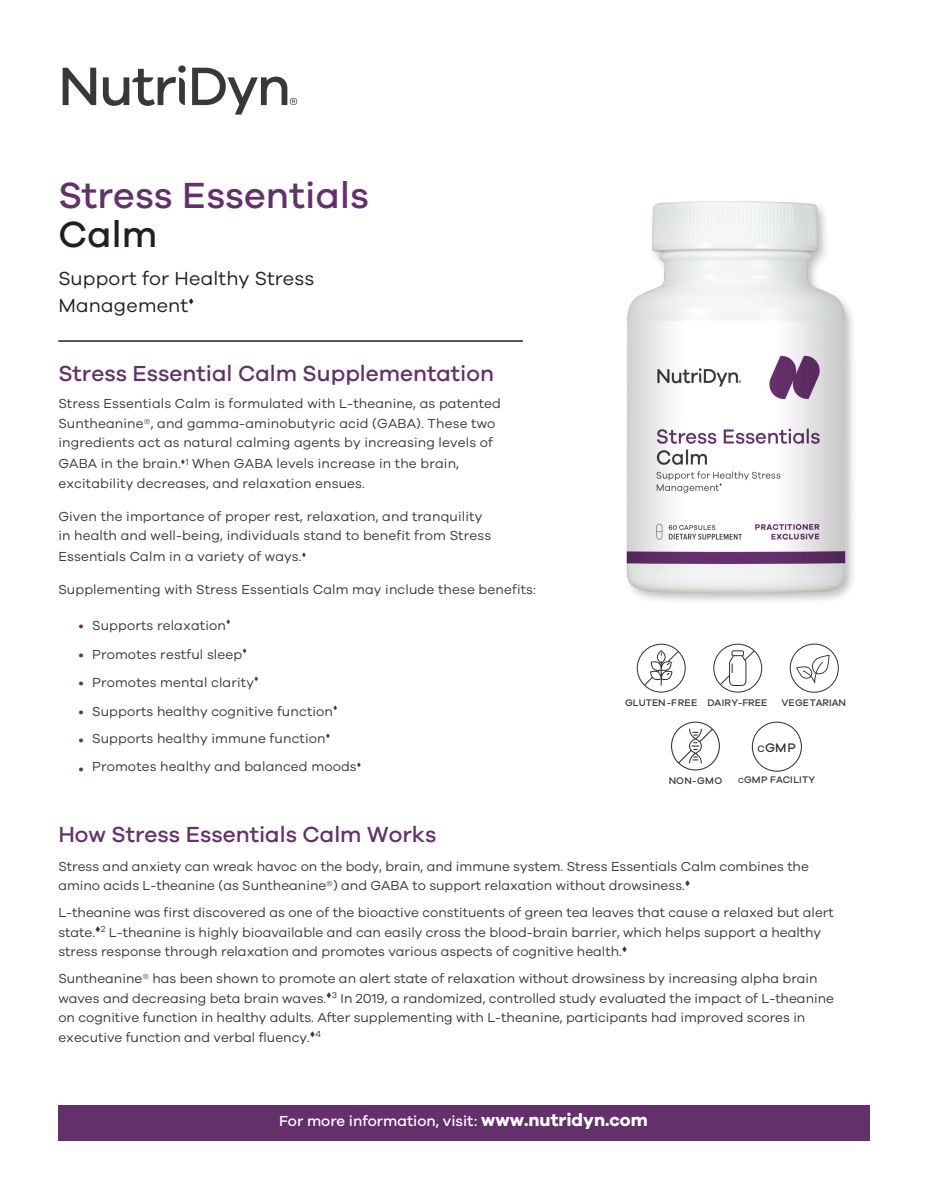
<style>
.page{position:relative;width:927px;height:1197px;background:#fff}
.page>*{position:absolute;margin:0;border:0;box-sizing:border-box;transform-origin:0 0}
.t1{font:500 37.5px/39px "Galano Grotesque";letter-spacing:.005em;color:#63306c}
.t2{font:500 22.5px "Galano Grotesque";color:#63306c}
.t3{font:19.5px/27px "Galano Grotesque";letter-spacing:.01em;color:#231f20}
.t4{font:500 15px "Galano Grotesque";color:#fff}
.t5{font:13.5px/19.5px "Galano Grotesque";color:#363936}
.t6{font:500 12.75px "Galano Grotesque";color:#323332}
.t7{font:500 9.9px "Galano Grotesque";color:#323332}
.s1{color:#231f20}
.s2{color:#63306c}
.s3{font-size:9.6px}
.s4{font-size:7.65px}
.s5{font-weight:700;font-size:18px}
</style>
<div class="page">
<div style="left:58px;top:1105px;width:811px;height:35px;background:#63306c"></div>
<svg style="left:671px;top:721px;width:49px;height:49px"></svg>
<svg style="left:637px;top:644px;width:48px;height:48px"></svg>
<svg style="left:713px;top:644px;width:49px;height:48px"></svg>
<svg style="left:789px;top:643px;width:50px;height:50px"></svg>
<svg style="left:752px;top:721px;width:50px;height:50px"></svg>
<hr style="left:58px;top:340px;width:465px;height:2px;background:#231f20">
<svg style="left:63px;top:68px;width:33px;height:37px"></svg>
<svg style="left:192px;top:68px;width:105px;height:47px"></svg>
<svg style="left:103px;top:65px;width:83px;height:41px"></svg>
<div style="left:624px;top:198px;width:233px;height:407px;background:#231f20;opacity:.29"></div>
<img style="left:625px;top:198px;width:227px;height:399px">
<p class="t1" style="left:58px;top:174px;width:312px">Stress Essentials<br><span class="s1">Calm</span></p>
<p class="t3" style="left:58px;top:264px;width:257px">Support for Healthy Stress<br>Management</p>
<p class="t2" style="left:58px;top:360px;width:437px">Stress Essential Calm Supplementation</p>
<p class="t5" style="left:58px;top:394px;width:444px">Stress Essentials Calm is formulated with L-theanine, as patented<br>Suntheanine®, and gamma-aminobutyric acid (GABA). These two ingredients act as natural calming agents by increasing levels of</p>
<p class="t5" style="left:58px;top:454px;width:402px">GABA in the brain.▼<sup>1</sup> When GABA levels increase in the brain, excitability decreases, and relaxation ensues.</p>
<p class="t5" style="left:58px;top:506px;width:434px">Given the importance of proper rest, relaxation, and tranquility in health and well-being, individuals stand to benefit from Stress</p>
<p class="t5" style="left:58px;top:547px;width:245px">Essentials Calm in a variety of ways.</p>
<p class="t5" style="left:58px;top:580px;width:479px">Supplementing with Stress Essentials Calm may include these benefits:</p>
<p class="t5" style="left:79px;top:616px;width:149px"><span class="s2">•</span> Supports relaxation</p>
<p class="t5" style="left:79px;top:644px;width:165px"><span class="s2">•</span> Promotes restful sleep</p>
<p class="t5" style="left:79px;top:673px;width:177px"><span class="s2">•</span> Promotes mental clarity</p>
<p class="t5" style="left:79px;top:701px;width:256px"><span class="s2">•</span> Supports healthy cognitive function</p>
<p class="t5" style="left:79px;top:728px;width:248px"><span class="s2">•</span> Supports healthy immune function</p>
<p class="t5" style="left:79px;top:757px;width:280px"><span class="s2">•</span> Promotes healthy and balanced moods</p>
<p class="t7" style="left:625px;top:696px;width:144px">GLUTEN-FREE DAIRY-FREE</p>
<p class="t7" style="left:781px;top:696px;width:66px">VEGETARIAN</p>
<p class="t7" style="left:668px;top:774px;width:55px">NON-GMO</p>
<p class="t6" style="left:757px;top:740px;width:40px"><span class="s3">C</span>GMP</p>
<p class="t7" style="left:738px;top:774px;width:78px"><span class="s4">C</span>GMP FACILITY</p>
<p class="t2" style="left:58px;top:821px;width:379px">How Stress Essentials Calm Works</p>
<p class="t5" style="left:58px;top:856px;width:752px">Stress and anxiety can wreak havoc on the body, brain, and immune system. Stress Essentials Calm combines the amino acids L-theanine (as Suntheanine®) and GABA to support relaxation without drowsiness.▼</p>
<p class="t5" style="left:58px;top:902px;width:777px">L-theanine was first discovered as one of the bioactive constituents of green tea leaves that cause a relaxed but alert state.▼<sup>2</sup> L-theanine is highly bioavailable and can easily cross the blood-brain barrier, which helps support a healthy stress response through relaxation and promotes various aspects of cognitive health.▼</p>
<p class="t5" style="left:58px;top:968px;width:777px">Suntheanine® has been shown to promote an alert state of relaxation without drowsiness by increasing alpha brain waves and decreasing beta brain waves.▼<sup>3</sup> In 2019, a randomized, controlled study evaluated the impact of L-theanine on cognitive function in healthy adults. After supplementing with L-theanine, participants had improved scores in executive function and verbal fluency.▼<sup>4</sup></p>
<p class="t4" style="left:279px;top:1112px;width:370px">For more information, visit: <span class="s5">www.nutridyn.com</span></p>
</div>
